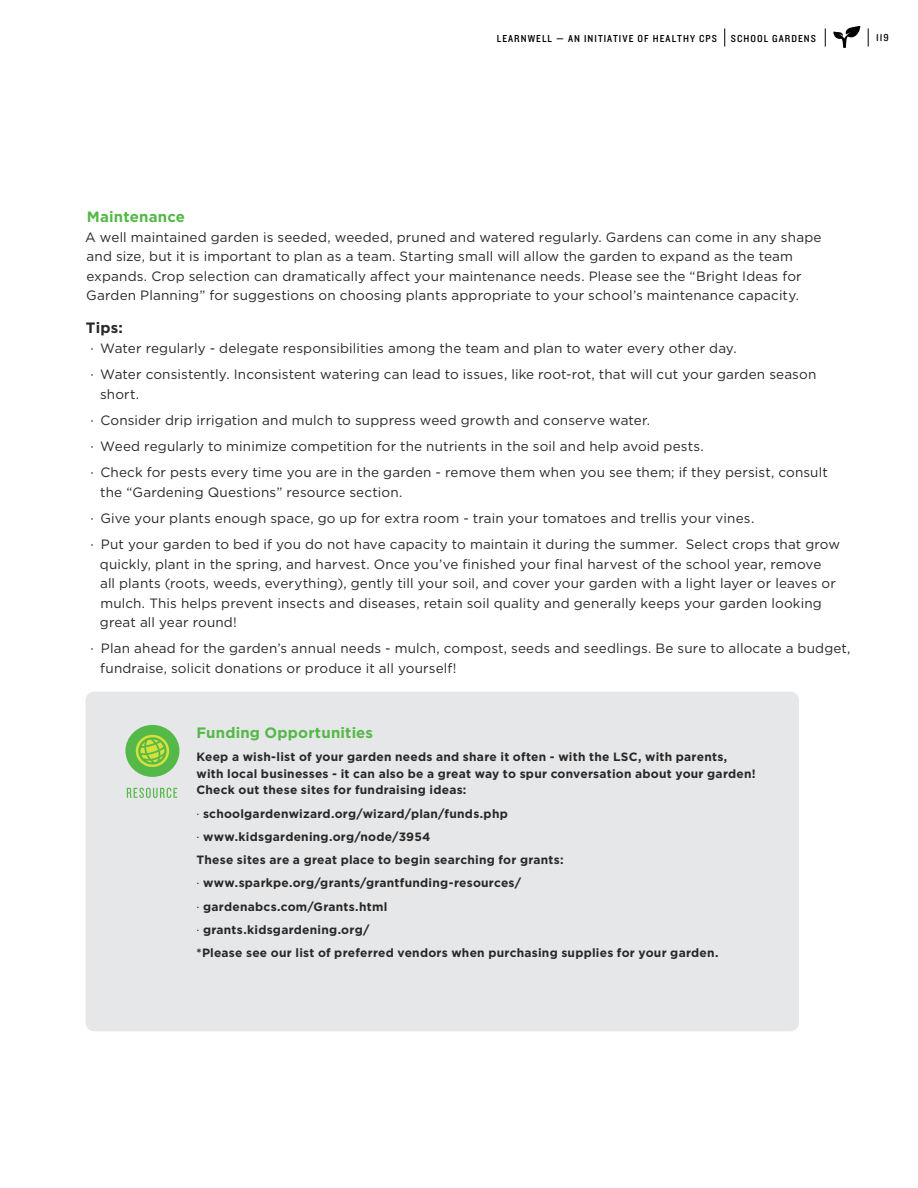
<style>
.page{position:relative;width:918px;height:1188px;background:#fff}
.page>*{position:absolute;margin:0;border:0;box-sizing:border-box;transform-origin:0 0}
.t1{font:700 15px "Gotham";letter-spacing:.01em;color:#54b948}
.t2{font:700 15px "Gotham";color:#292829}
.t3{font:13.5px/19.5px "Gotham";letter-spacing:.01em;color:#292829}
.t4{font:700 12px/23.2px "Gotham";letter-spacing:.02em;color:#292829}
.t5{font:10.5px "Knockout 30 Junior Welterwt";letter-spacing:.1em;color:#000}
.s1{font-weight:400}
</style>
<div class="page">
<svg style="left:868px;top:28px;width:1px;height:19px"></svg>
<svg style="left:724px;top:28px;width:1px;height:19px"></svg>
<svg style="left:825px;top:28px;width:1px;height:19px"></svg>
<svg style="left:833px;top:26px;width:27px;height:22px"></svg>
<div style="left:86px;top:692px;width:713px;height:339px;background:#e6e7e8;border-radius:9px"></div>
<svg style="left:127px;top:788px;width:50px;height:10px"></svg>
<div style="left:125px;top:725px;width:54px;height:52px;background:#54b948;border-radius:50%"></div>
<svg style="left:135px;top:734px;width:34px;height:33px"></svg>
<p class="t5" style="left:497px;top:31px;width:222px">LEARNWELL — AN INITIATIVE OF HEALTHY CPS</p>
<p class="t5" style="left:731px;top:31px;width:87px">SCHOOL GARDENS</p>
<p class="t5" style="left:876px;top:30px;width:14px">119</p>
<p class="t1" style="left:87px;top:207px;width:100px">Maintenance</p>
<p class="t3" style="left:85px;top:227px;width:738px">A well maintained garden is seeded, weeded, pruned and watered regularly. Gardens can come in any shape and size, but it is important to plan as a team. Starting small will allow the garden to expand as the team expands. Crop selection can dramatically affect your maintenance needs. Please see the “Bright Ideas for Garden Planning” for suggestions on choosing plants appropriate to your school’s maintenance capacity.</p>
<p class="t2" style="left:86px;top:318px;width:38px">Tips:</p>
<p class="t3" style="left:90px;top:335px;width:727px;line-height:26.2px">· Water regularly - delegate responsibilities among the team and plan to water every other day.<br>· Water consistently. Inconsistent watering can lead to issues, like root-rot, that will cut your garden season</p>
<p class="t3" style="left:90px;top:381px;width:739px;line-height:26.2px;text-indent:10px">short.<br>· Consider drip irrigation and mulch to suppress weed growth and conserve water.<br>· Weed regularly to minimize competition for the nutrients in the soil and help avoid pests.<br>· Check for pests every time you are in the garden - remove them when you see them; if they persist, consult</p>
<p class="t3" style="left:90px;top:479px;width:751px;line-height:26.2px;text-indent:10px">the “Gardening Questions” resource section.<br>· Give your plants enough space, go up for extra room - train your tomatoes and trellis your vines.<br>· Put your garden to bed if you do not have capacity to maintain it during the summer. Select crops that grow</p>
<p class="t3" style="left:100px;top:554px;width:737px">quickly, plant in the spring, and harvest. Once you’ve finished your final harvest of the school year, remove all plants (roots, weeds, everything), gently till your soil, and cover your garden with a light layer or leaves or mulch. This helps prevent insects and diseases, retain soil quality and generally keeps your garden looking great all year round!</p>
<p class="t3" style="left:100px;top:639px;width:752px;text-indent:-10px">· Plan ahead for the garden’s annual needs - mulch, compost, seeds and seedlings. Be sure to allocate a budget, fundraise, solicit donations or produce it all yourself!</p>
<p class="t1" style="left:197px;top:723px;width:178px">Funding Opportunities</p>
<p class="t4" style="left:197px;top:749px;width:561px;line-height:16.5px">Keep a wish-list of your garden needs and share it often - with the LSC, with parents, with local businesses - it can also be a great way to spur conversation about your garden!<br>Check out these sites for fundraising ideas:</p>
<p class="t4" style="left:197px;top:802px;width:524px"><span class="s1">·</span> schoolgardenwizard.org/wizard/plan/funds.php<br><span class="s1">·</span> www.kidsgardening.org/node/3954<br>These sites are a great place to begin searching for grants:<br><span class="s1">·</span> www.sparkpe.org/grants/grantfunding-resources/<br><span class="s1">·</span> gardenabcs.com/Grants.html<br><span class="s1">·</span> grants.kidsgardening.org/<br>*Please see our list of preferred vendors when purchasing supplies for your garden.</p>
</div>
